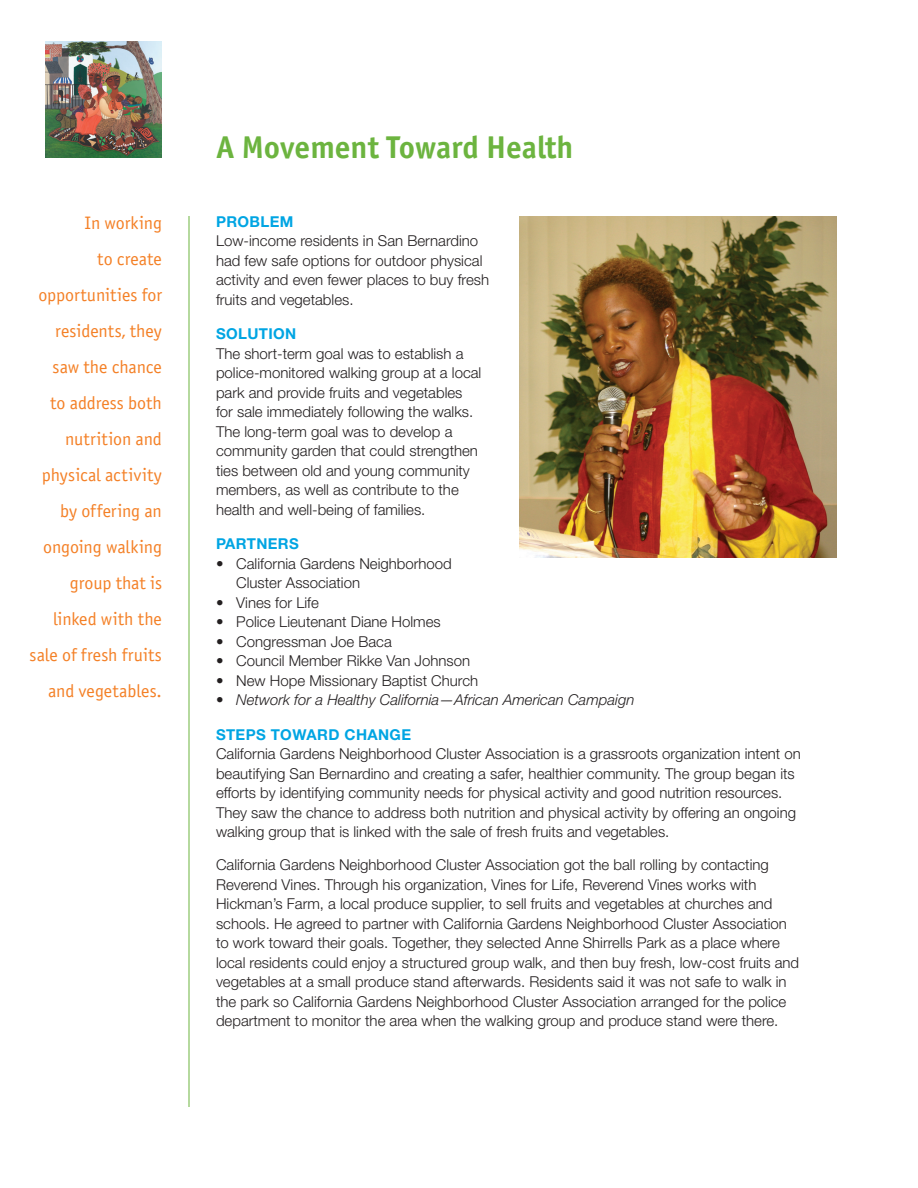
<style>
.page{position:relative;width:918px;height:1188px;background:#fff}
.page>*{position:absolute;margin:0;border:0;box-sizing:border-box;transform-origin:0 0}
.t1{font:31.5px "Officina Sans Bold A";color:#6cb43f}
.quote{font:18px/36px "Officina Sans Book A";color:#f48026;text-align:right}
.body{font:300 15px/19.5px "Helvetica Neue LT Std";color:#231f20}
.body-2{font:italic 300 15px "Helvetica Neue LT Std";color:#231f20}
.head{font:700 15px "Helvetica Neue LT Std";letter-spacing:.025em;color:#00a5e3}
.s1{font-style:normal}
</style>
<div class="page">
<hr style="left:189px;top:216px;width:1px;height:891px;background:#6cb43f">
<img style="left:45px;top:41px;width:117px;height:117px">
<img style="left:520px;top:216px;width:317px;height:341px">
<p class="quote" style="left:30px;top:205px;width:134px">In working<br>to create opportunities for residents, they saw the chance<br>to address both nutrition and physical activity by offering an ongoing walking group that is linked with the sale of fresh fruits and vegetables.</p>
<p class="t1" style="left:216px;top:128px;width:359px">A Movement Toward Health</p>
<p class="head" style="left:216px;top:212px;width:79px">PROBLEM</p>
<p class="body" style="left:216px;top:231px;width:275px">Low-income residents in San Bernardino had few safe options for outdoor physical activity and even fewer places to buy fresh fruits and vegetables.</p>
<p class="head" style="left:216px;top:325px;width:82px">SOLUTION</p>
<p class="body" style="left:216px;top:343px;width:267px">The short-term goal was to establish a police-monitored walking group at a local park and provide fruits and vegetables for sale immediately following the walks.<br>The long-term goal was to develop a community garden that could strengthen ties between old and young community members, as well as contribute to the health and well-being of families.</p>
<p class="head" style="left:216px;top:535px;width:84px">PARTNERS</p>
<p class="body" style="left:236px;top:553px;width:217px;text-indent:-20px">• California Gardens Neighborhood<br>Cluster Association</p>
<p class="body" style="left:216px;top:592px;width:104px">• Vines for Life</p>
<p class="body" style="left:216px;top:612px;width:226px">• Police Lieutenant Diane Holmes</p>
<p class="body" style="left:216px;top:631px;width:177px">• Congressman Joe Baca</p>
<p class="body" style="left:216px;top:651px;width:256px">• Council Member Rikke Van Johnson</p>
<p class="body" style="left:216px;top:670px;width:264px">• New Hope Missionary Baptist Church</p>
<p class="body-2" style="left:216px;top:691px;width:420px"><span class="s1">•</span> Network for a Healthy California—African American Campaign</p>
<p class="head" style="left:216px;top:725px;width:197px">STEPS TOWARD CHANGE</p>
<p class="body" style="left:216px;top:744px;width:586px">California Gardens Neighborhood Cluster Association is a grassroots organization intent on beautifying San Bernardino and creating a safer, healthier community. The group began its efforts by identifying community needs for physical activity and good nutrition resources.<br>They saw the chance to address both nutrition and physical activity by offering an ongoing walking group that is linked with the sale of fresh fruits and vegetables.</p>
<p class="body" style="left:216px;top:855px;width:585px">California Gardens Neighborhood Cluster Association got the ball rolling by contacting Reverend Vines. Through his organization, Vines for Life, Reverend Vines works with Hickman’s Farm, a local produce supplier, to sell fruits and vegetables at churches and schools. He agreed to partner with California Gardens Neighborhood Cluster Association to work toward their goals. Together, they selected Anne Shirrells Park as a place where local residents could enjoy a structured group walk, and then buy fresh, low-cost fruits and vegetables at a small produce stand afterwards. Residents said it was not safe to walk in the park so California Gardens Neighborhood Cluster Association arranged for the police department to monitor the area when the walking group and produce stand were there.</p>
</div>
